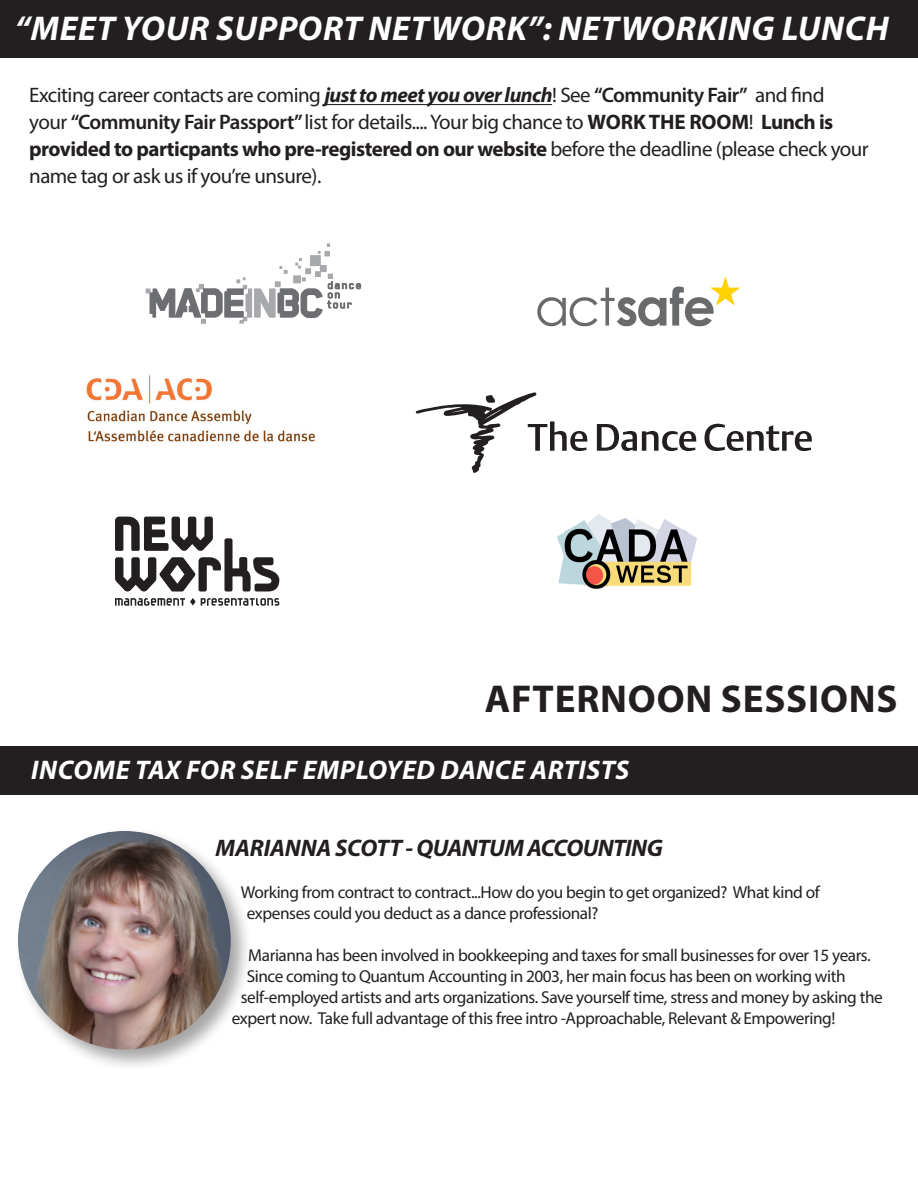
<style>
.page{position:relative;width:918px;height:1188px;background:#fff}
.page>*{position:absolute;margin:0;border:0;box-sizing:border-box;transform-origin:0 0}
.t1{font:700 39px "Myriad Pro";letter-spacing:.02em;color:#231f20}
.t2{font:italic 700 34.5px "Myriad Pro";letter-spacing:.02em;color:#fff}
.t3{font:italic 700 27px "Myriad Pro";letter-spacing:.02em;color:#fff}
.t4{font:italic 700 24px "Myriad Pro";letter-spacing:-.025em;color:#231f20}
.t5{font:21px/27px "Myriad Pro";letter-spacing:-.025em;color:#231f20}
.t6{font:17.25px/21px "Myriad Pro";letter-spacing:-.025em;color:#231f20}
.s1{font-weight:700;font-style:italic}
.s2{font-weight:600}
.s3{font-weight:700}
</style>
<div class="page">
<div style="left:0;top:0;width:918px;height:57px;background:#231f20"></div>
<img style="left:557px;top:514px;width:140px;height:75px">
<svg style="left:416px;top:392px;width:171px;height:81px"></svg>
<svg style="left:597px;top:424px;width:99px;height:27px"></svg>
<svg style="left:705px;top:424px;width:107px;height:27px"></svg>
<svg style="left:115px;top:517px;width:164px;height:75px"></svg>
<svg style="left:115px;top:598px;width:164px;height:8px"></svg>
<svg style="left:146px;top:244px;width:215px;height:79px"></svg>
<img style="left:537px;top:276px;width:204px;height:51px">
<img style="left:86px;top:375px;width:229px;height:67px">
<hr style="left:324px;top:104px;width:228px;height:1px;background:#231f20">
<div style="left:0;top:746px;width:918px;height:48px;background:#231f20"></div>
<div style="left:14px;top:827px;width:239px;height:245px;background:#231f20;opacity:.4"></div>
<img style="left:18px;top:831px;width:213px;height:218px">
<p class="t2" style="left:15px;top:6px;width:875px">“MEET YOUR SUPPORT NETWORK”: NETWORKING LUNCH</p>
<p class="t5" style="left:29px;top:82px;width:841px">Exciting career contacts are coming <span class="s1">just to meet you over lunch</span>! See <span class="s2">“Community Fair”</span> and find<br>your <span class="s2">“Community Fair Passport”</span> list for details.... Your big chance to <span class="s3">WORK THE ROOM</span>! <span class="s3">Lunch is provided to particpants who pre-registered on our website</span> before the deadline (please check your name tag or ask us if you’re unsure).</p>
<p class="t1" style="left:485px;top:673px;width:414px">AFTERNOON SESSIONS</p>
<p class="t3" style="left:31px;top:752px;width:600px">INCOME TAX FOR SELF EMPLOYED DANCE ARTISTS</p>
<p class="t4" style="left:216px;top:832px;width:449px">MARIANNA SCOTT - QUANTUM ACCOUNTING</p>
<p class="t6" style="left:247px;top:881px;width:574px;text-indent:-6px">Working from contract to contract...How do you begin to get organized? What kind of expenses could you deduct as a dance professional?</p>
<p class="t6" style="left:248px;top:944px;width:624px">Marianna has been involved in bookkeeping and taxes for small businesses for over 15 years.</p>
<p class="t6" style="left:247px;top:965px;width:600px">Since coming to Quantum Accounting in 2003, her main focus has been on working with</p>
<p class="t6" style="left:241px;top:986px;width:643px">self-employed artists and arts organizations. Save yourself time, stress and money by asking the</p>
<p class="t6" style="left:232px;top:1007px;width:605px">expert now. Take full advantage of this free intro -Approachable, Relevant &amp; Empowering!</p>
</div>
